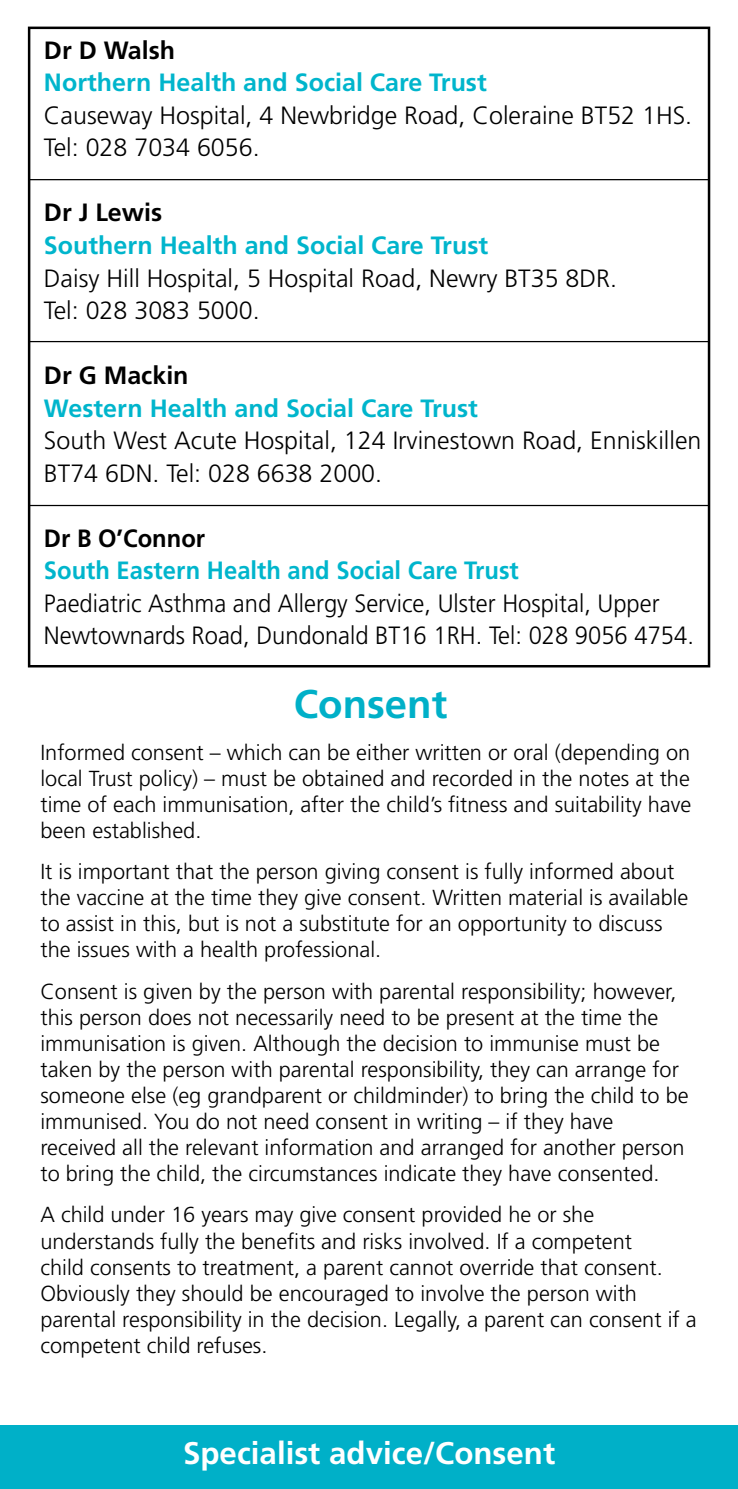
<style>
.page{position:relative;width:738px;height:1489px;background:#fff}
.page>*{position:absolute;margin:0;border:0;box-sizing:border-box;transform-origin:0 0}
.t1{font:700 40px "Frutiger";color:#00b0c8}
.t2{font:700 31.25px "Frutiger";color:#fff}
.t3{font:300 25px/32.5px "Frutiger";color:#000}
.t4{font:300 25px/32.5px "Frutiger";color:#000;scale:.95 1}
.t5{font:700 25px "Frutiger";color:#00b5cc}
.t6{font:700 25px "Frutiger";color:#00b5cc;scale:.95 1}
.t7{font:700 25px "Frutiger";color:#000}
.t8{font:700 25px "Frutiger";color:#000;scale:.95 1}
.t9{font:300 21.75px/26px "Frutiger";color:#000}
</style>
<div class="page">
<div style="left:0;top:1425px;width:737px;height:63px;background:#00b0c8"></div>
<hr style="left:30px;top:179px;width:678px;height:1px;background:#000">
<hr style="left:30px;top:341px;width:678px;height:1px;background:#000">
<hr style="left:30px;top:505px;width:678px;height:1px;background:#000">
<p class="t7" style="left:44px;top:35px;width:133px">Dr D Walsh</p>
<p class="t5" style="left:44px;top:68px;width:444px">Northern Health and Social Care Trust</p>
<p class="t3" style="left:44px;top:99px;width:649px">Causeway Hospital, 4 Newbridge Road, Coleraine BT52 1HS.<br>Tel: 028 7034 6056.</p>
<p class="t7" style="left:44px;top:198px;width:120px">Dr J Lewis</p>
<p class="t5" style="left:44px;top:230px;width:445px">Southern Health and Social Care Trust</p>
<p class="t3" style="left:44px;top:261px;width:574px">Daisy Hill Hospital, 5 Hospital Road, Newry BT35 8DR.<br>Tel: 028 3083 5000.</p>
<p class="t7" style="left:44px;top:360px;width:146px">Dr G Mackin</p>
<p class="t5" style="left:44px;top:393px;width:435px">Western Health and Social Care Trust</p>
<p class="t3" style="left:44px;top:424px;width:658px">South West Acute Hospital, 124 Irvinestown Road, Enniskillen<br>BT74 6DN. Tel: 028 6638 2000.</p>
<p class="t8" style="left:44px;top:523px;width:171px">Dr B O’Connor</p>
<p class="t6" style="left:44px;top:555px;width:501px">South Eastern Health and Social Care Trust</p>
<p class="t4" style="left:44px;top:586px;width:685px">Paediatric Asthma and Allergy Service, Ulster Hospital, Upper<br>Newtownards Road, Dundonald BT16 1RH. Tel: 028 9056 4754.</p>
<h1 class="t1" style="left:293px;top:681px;width:155px">Consent</h1>
<p class="t9" style="left:40px;top:739px;width:652px;text-align:justify">Informed consent – which can be either written or oral (depending on local Trust policy) – must be obtained and recorded in the notes at the time of each immunisation, after the child’s fitness and suitability have been established.</p>
<p class="t9" style="left:40px;top:858px;width:649px">It is important that the person giving consent is fully informed about the vaccine at the time they give consent. Written material is available to assist in this, but is not a substitute for an opportunity to discuss the issues with a health professional.</p>
<p class="t9" style="left:40px;top:977px;width:649px">Consent is given by the person with parental responsibility; however, this person does not necessarily need to be present at the time the immunisation is given. Although the decision to immunise must be taken by the person with parental responsibility, they can arrange for someone else (eg grandparent or childminder) to bring the child to be immunised. You do not need consent in writing – if they have received all the relevant information and arranged for another person to bring the child, the circumstances indicate they have consented.</p>
<p class="t9" style="left:40px;top:1201px;width:657px">A child under 16 years may give consent provided he or she understands fully the benefits and risks involved. If a competent<br>child consents to treatment, a parent cannot override that consent.<br>Obviously they should be encouraged to involve the person with parental responsibility in the decision. Legally, a parent can consent if a competent child refuses.</p>
<h2 class="t2" style="left:183px;top:1434px;width:373px">Specialist advice/Consent</h2>
</div>
